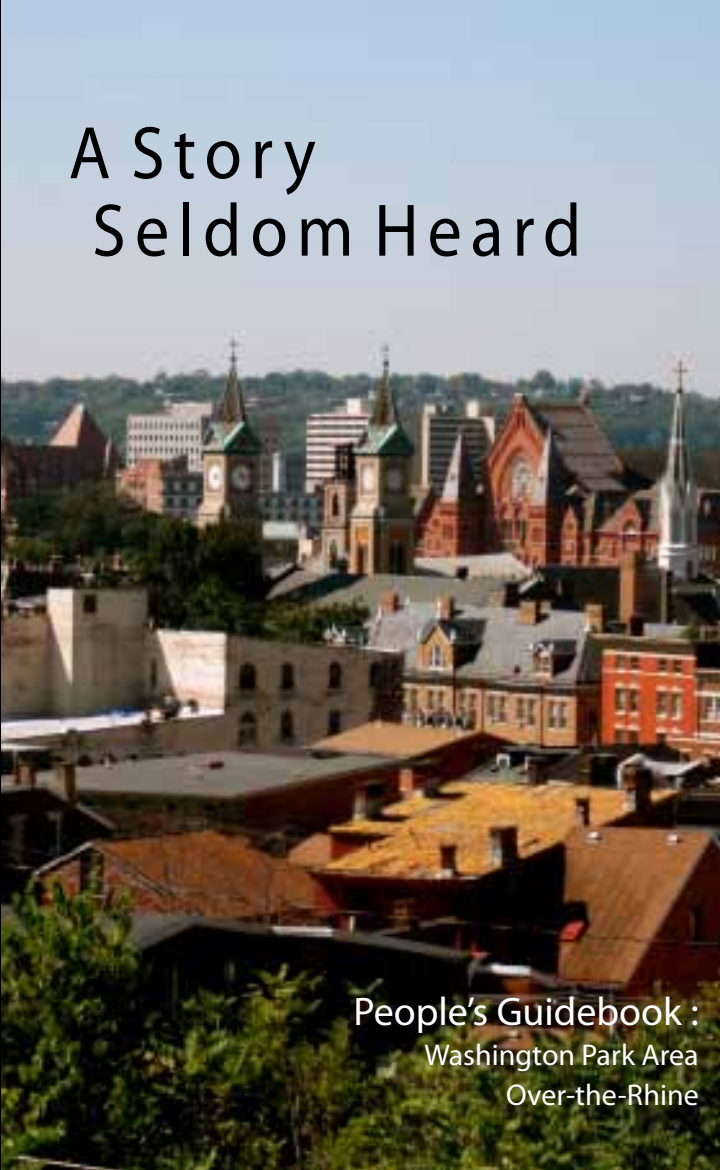
<style>
.page{position:relative;width:720px;height:1170px;background:#fff}
.page>*{position:absolute;margin:0;border:0;box-sizing:border-box;transform-origin:0 0}
.t1{font:75px/77.5px "Myriad Pro";letter-spacing:.13em;color:#000;scale:.91 1}
.t2{font:40px "Myriad Pro";color:#fff}
.t3{font:30px/40px "Myriad Pro";color:#fff;text-align:right}
</style>
<div class="page">
<hr style="left:0;top:0;width:1px;height:1170px;background:#000">
<img style="left:1px;top:0;width:719px;height:1170px">
<h1 class="t1" style="left:92px;top:113px;width:539px;text-indent:-23px">A Story<br>Seldom Heard</h1>
<h2 class="t2" style="left:353px;top:987px;width:347px">People’s Guidebook :</h2>
<p class="t3" style="left:424px;top:1035px;width:276px">Washington Park Area<br>Over-the-Rhine</p>
</div>
